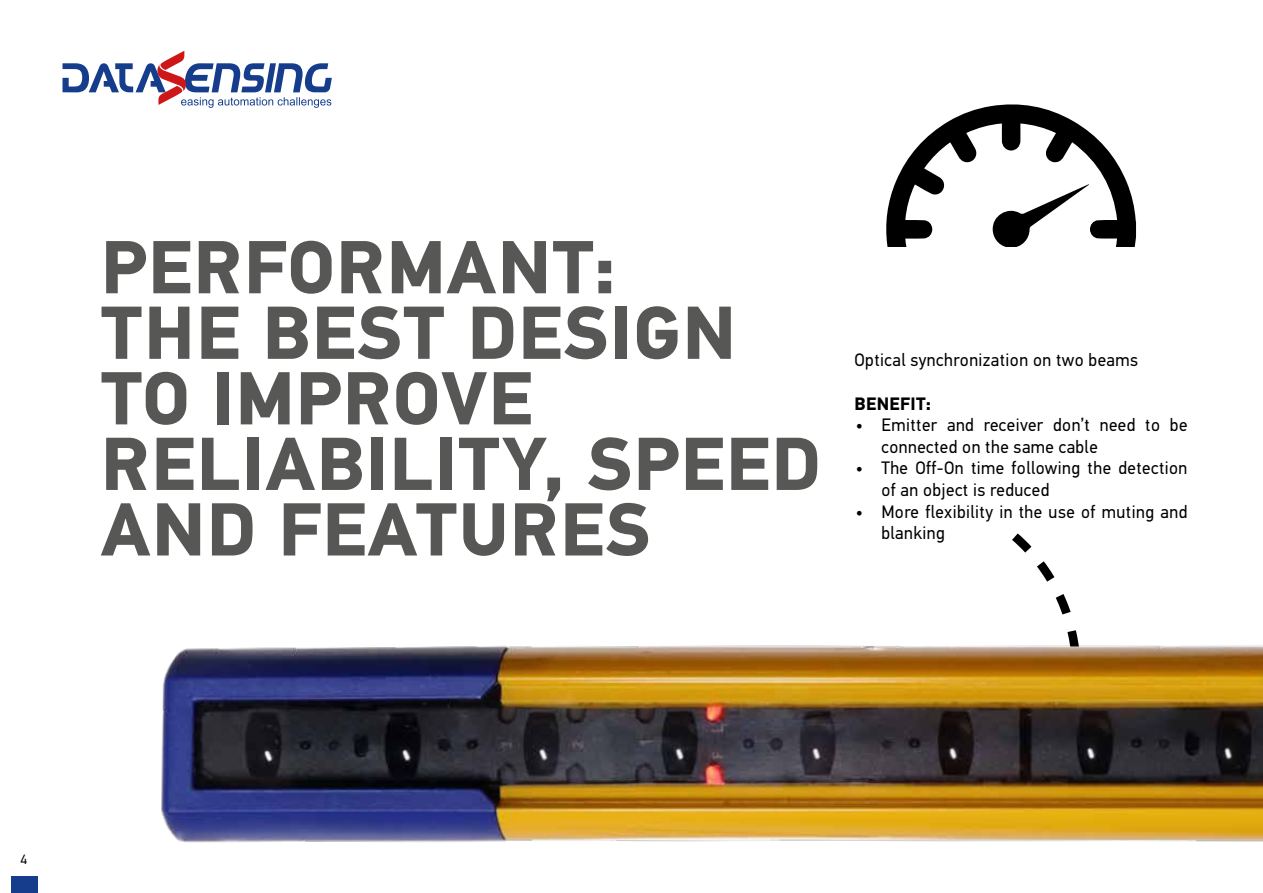
<style>
.page{position:relative;width:1263px;height:893px;background:#fff}
.page>*{position:absolute;margin:0;border:0;box-sizing:border-box;transform-origin:0 0}
.t1{font:700 75px/65.6px "PF Din Text Pro";letter-spacing:.02em;color:#575756}
.t2{font:18px/21.6px "PF Din Text Pro";letter-spacing:.025em;color:#000}
.t3{font:700 18px "PF Din Text Pro";letter-spacing:.025em;color:#000}
.t4{font:13.5px "PF Din Text Pro";color:#000}
</style>
<div class="page">
<img style="left:37px;top:533px;width:1226px;height:360px">
<svg style="left:63px;top:51px;width:269px;height:57px"></svg>
<div style="left:11px;top:876px;width:26px;height:17px;background:#153d8c"></div>
<svg style="left:886px;top:104px;width:250px;height:143px"></svg>
<svg style="left:992px;top:184px;width:97px;height:63px"></svg>
<h1 class="t1" style="left:101px;top:236px;width:721px">PERFORMANT:<br>THE BEST DESIGN<br>TO IMPROVE<br>RELIABILITY, SPEED<br>AND FEATURES</h1>
<p class="t2" style="left:854px;top:350px;width:285px">Optical synchronization on two beams</p>
<p class="t3" style="left:854px;top:392px;width:78px">BENEFIT:</p>
<p class="t2" style="left:881px;top:414px;width:307px;text-indent:-26px">• Emitter and receiver don’t need to be connected on the same cable</p>
<p class="t2" style="left:881px;top:458px;width:307px;text-indent:-26px">• The Off-On time following the detection of an object is reduced</p>
<p class="t2" style="left:881px;top:501px;width:307px;text-indent:-26px">• More flexibility in the use of muting and blanking</p>
<p class="t4" style="left:21px;top:851px;width:8px">4</p>
</div>
